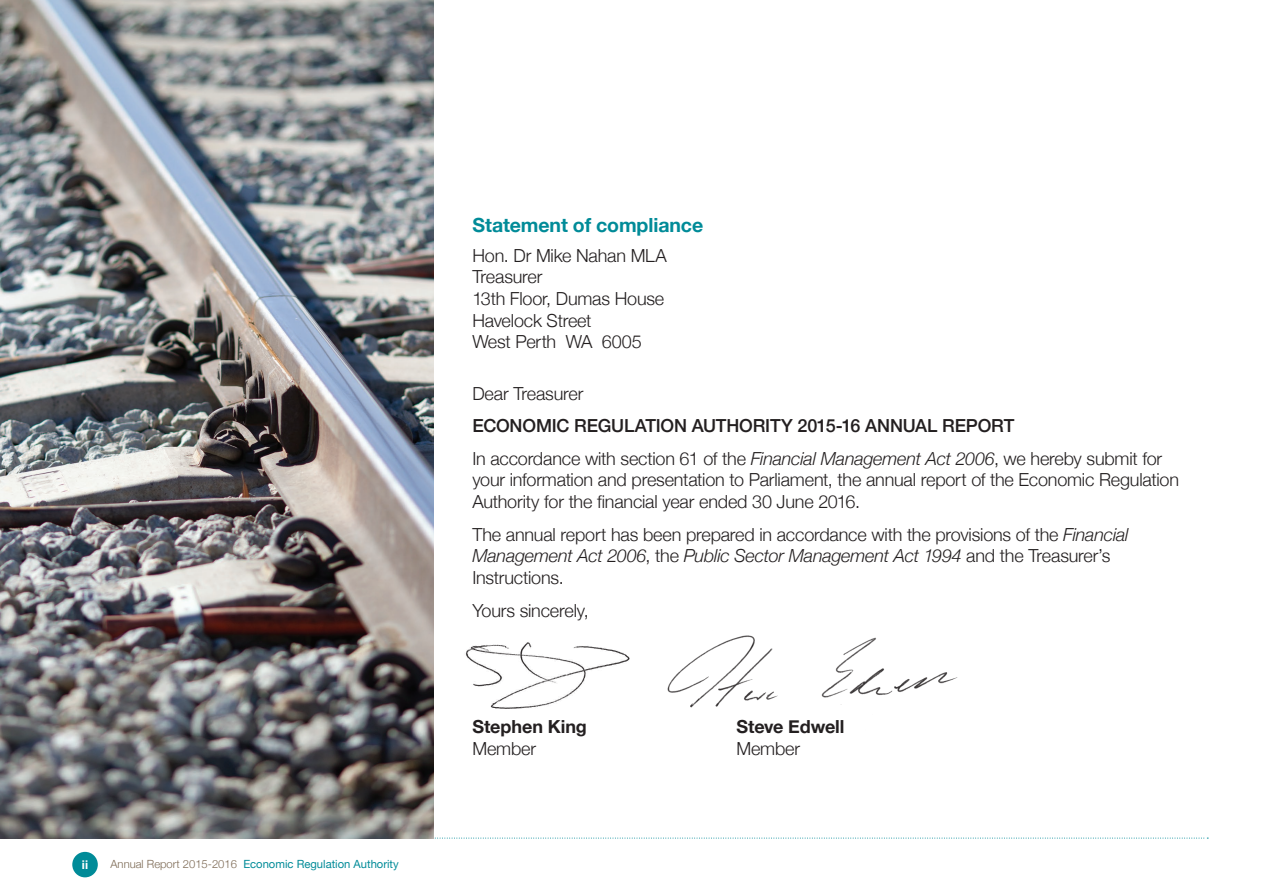
<style>
.page{position:relative;width:1263px;height:893px;background:#fff}
.page>*{position:absolute;margin:0;border:0;box-sizing:border-box;transform-origin:0 0}
.t1{font:700 19.5px "Helvetica Neue";letter-spacing:-.005em;color:#008b98}
.t2{font:300 18px/21.6px "Helvetica Neue";letter-spacing:-.01em;color:#231f20}
.t3{font:700 18px "Helvetica Neue";letter-spacing:-.005em;color:#231f20}
.t4{font:700 12px "Helvetica Neue";color:#fff}
.t5{font:11.25px "Helvetica Neue";color:#008b98}
.s1{font-weight:300;color:#7c6954}
.s2{font-weight:500}
.s3{font-style:italic}
</style>
<div class="page">
<div style="left:72px;top:852px;width:26px;height:25px;background:#008b98;border-radius:50%"></div>
<svg style="left:73px;top:838px;width:1135px;height:1px"></svg>
<img style="left:465px;top:642px;width:165px;height:67px">
<img style="left:667px;top:635px;width:291px;height:73px">
<img style="left:0;top:0;width:434px;height:838px">
<p class="t4" style="left:82px;top:855px;width:8px">ii</p>
<p class="t5" style="left:111px;top:856px;width:290px"><span class="s1">Annual Report 2015-2016</span> Economic Regulation Authority</p>
<p class="t1" style="left:472px;top:209px;width:232px">Statement of compliance</p>
<p class="t2" style="left:472px;top:243px;width:196px">Hon. Dr Mike Nahan MLA<br>Treasurer<br>13th Floor, Dumas House<br>Havelock Street<br>West Perth WA 6005</p>
<p class="t2" style="left:472px;top:381px;width:112px">Dear Treasurer</p>
<p class="t2" style="left:472px;top:408px;width:691px;line-height:32.7px"><span class="s2">ECONOMIC REGULATION AUTHORITY 2015-16 ANNUAL REPORT<br></span>In accordance with section 61 of the <span class="s3">Financial Management Act 2006</span>, we hereby submit for</p>
<p class="t2" style="left:472px;top:468px;width:708px">your information and presentation to Parliament, the annual report of the Economic Regulation<br>Authority for the financial year ended 30 June 2016.</p>
<p class="t2" style="left:472px;top:522px;width:658px">The annual report has been prepared in accordance with the provisions of the <span class="s3">Financial<br>Management Act 2006</span>, the <span class="s3">Public Sector Management Act 1994</span> and the Treasurer’s<br>Instructions.</p>
<p class="t2" style="left:472px;top:598px;width:118px">Yours sincerely,</p>
<p class="t3" style="left:472px;top:713px;width:116px">Stephen King</p>
<p class="t3" style="left:736px;top:713px;width:109px">Steve Edwell</p>
<p class="t2" style="left:472px;top:737px;width:65px">Member</p>
<p class="t2" style="left:736px;top:737px;width:65px">Member</p>
</div>
